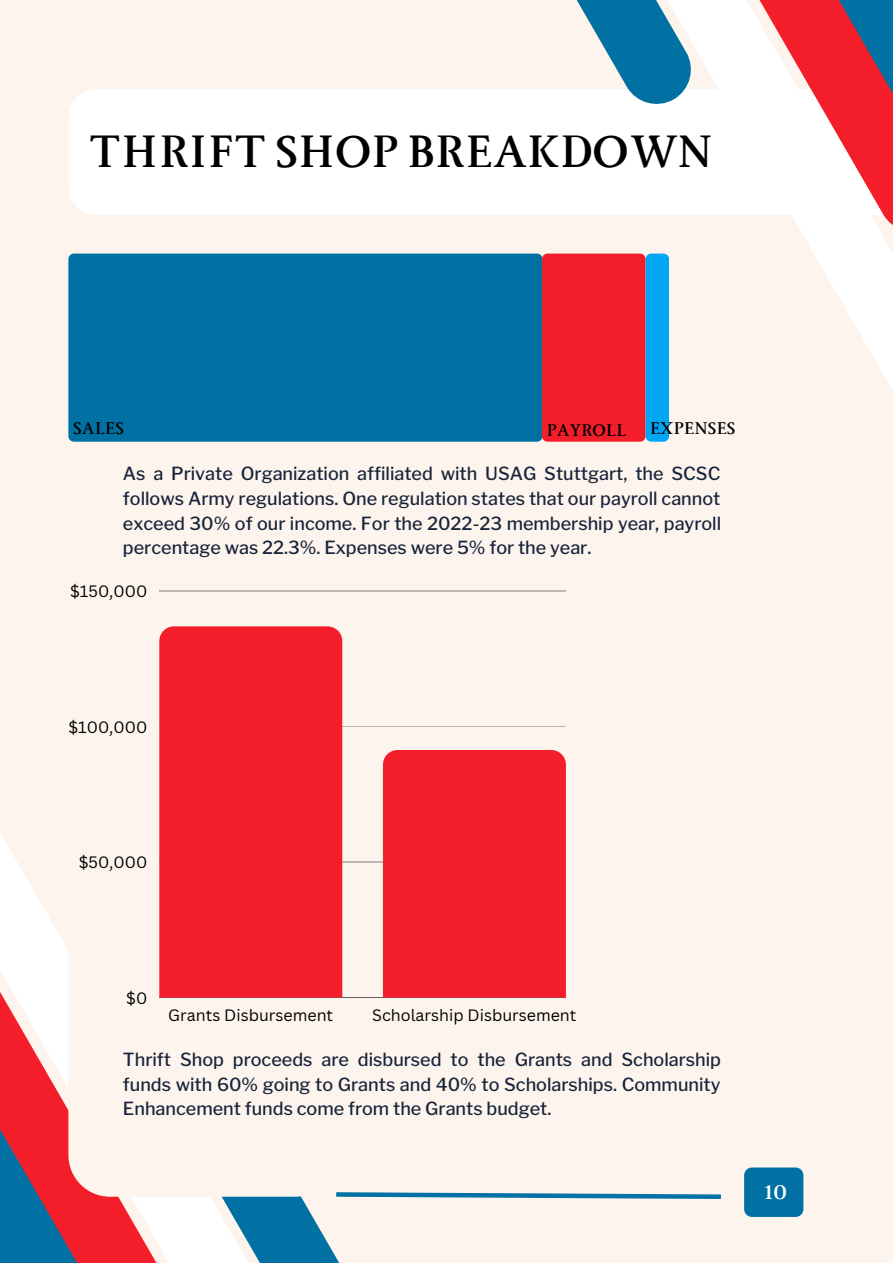
<style>
.page{position:relative;width:893px;height:1264px;background:#fff}
.page>*{position:absolute;margin:0;border:0;box-sizing:border-box;transform-origin:0 0}
.t1{font:700 48px "Ingleby";color:#000}
.t2{font:700 25.5px "Ingleby";color:#fff}
.t3{font:500 18px/24.8px "Libre Franklin";color:#18243b;text-align:justify}
.t4{font:700 18px "Ingleby";color:#000}
.t5{font:16.05px "Canva Sans";color:#000}
</style>
<div class="page">
<div style="left:0;top:0;width:892px;height:1262px;background:#fdf5ed"></div>
<div style="left:69px;top:89px;width:540px;height:126px;background:#fff"></div>
<svg style="left:609px;top:0;width:283px;height:388px"></svg>
<svg style="left:518px;top:0;width:177px;height:109px"></svg>
<svg style="left:0;top:833px;width:182px;height:429px"></svg>
<svg style="left:68px;top:899px;width:114px;height:297px"></svg>
<svg style="left:182px;top:1192px;width:539px;height:70px"></svg>
<div style="left:744px;top:1167px;width:59px;height:49px;background:#0171a3"></div>
<hr style="left:159px;top:590px;width:407px;height:1px;background:#000">
<hr style="left:159px;top:726px;width:407px;height:1px;background:#000">
<hr style="left:159px;top:861px;width:407px;height:1px;background:#000">
<hr style="left:159px;top:997px;width:407px;height:1px;background:#000">
<div style="left:159px;top:626px;width:183px;height:371px;background:#f41d2a"></div>
<div style="left:383px;top:750px;width:183px;height:247px;background:#f41d2a"></div>
<div style="left:68px;top:253px;width:474px;height:188px;background:#0171a3"></div>
<svg style="left:542px;top:253px;width:127px;height:188px;background:#c73750"></svg>
<p class="t1" style="left:89px;top:125px;width:625px">THRIFT SHOP BREAKDOWN</p>
<p class="t4" style="left:73px;top:418px;width:52px">SALES</p>
<p class="t4" style="left:546px;top:420px;width:81px">PAYROLL</p>
<p class="t4" style="left:649px;top:418px;width:87px">EXPENSES</p>
<p class="t3" style="left:123px;top:461px;width:599px">As a Private Organization affiliated with USAG Stuttgart, the SCSC follows Army regulations. One regulation states that our payroll cannot exceed 30% of our income. For the 2022-23 membership year, payroll percentage was 22.3%. Expenses were 5% for the year.</p>
<p class="t5" style="left:70px;top:580px;width:79px">$150,000</p>
<p class="t5" style="left:68px;top:715px;width:80px">$100,000</p>
<p class="t5" style="left:79px;top:851px;width:70px">$50,000</p>
<p class="t5" style="left:126px;top:986px;width:23px">$0</p>
<p class="t5" style="left:168px;top:1003px;width:166px">Grants Disbursement</p>
<p class="t5" style="left:372px;top:1003px;width:206px">Scholarship Disbursement</p>
<p class="t3" style="left:123px;top:1047px;width:599px">Thrift Shop proceeds are disbursed to the Grants and Scholarship funds with 60% going to Grants and 40% to Scholarships. Community Enhancement funds come from the Grants budget.</p>
<p class="t2" style="left:765px;top:1176px;width:24px">10</p>
</div>
